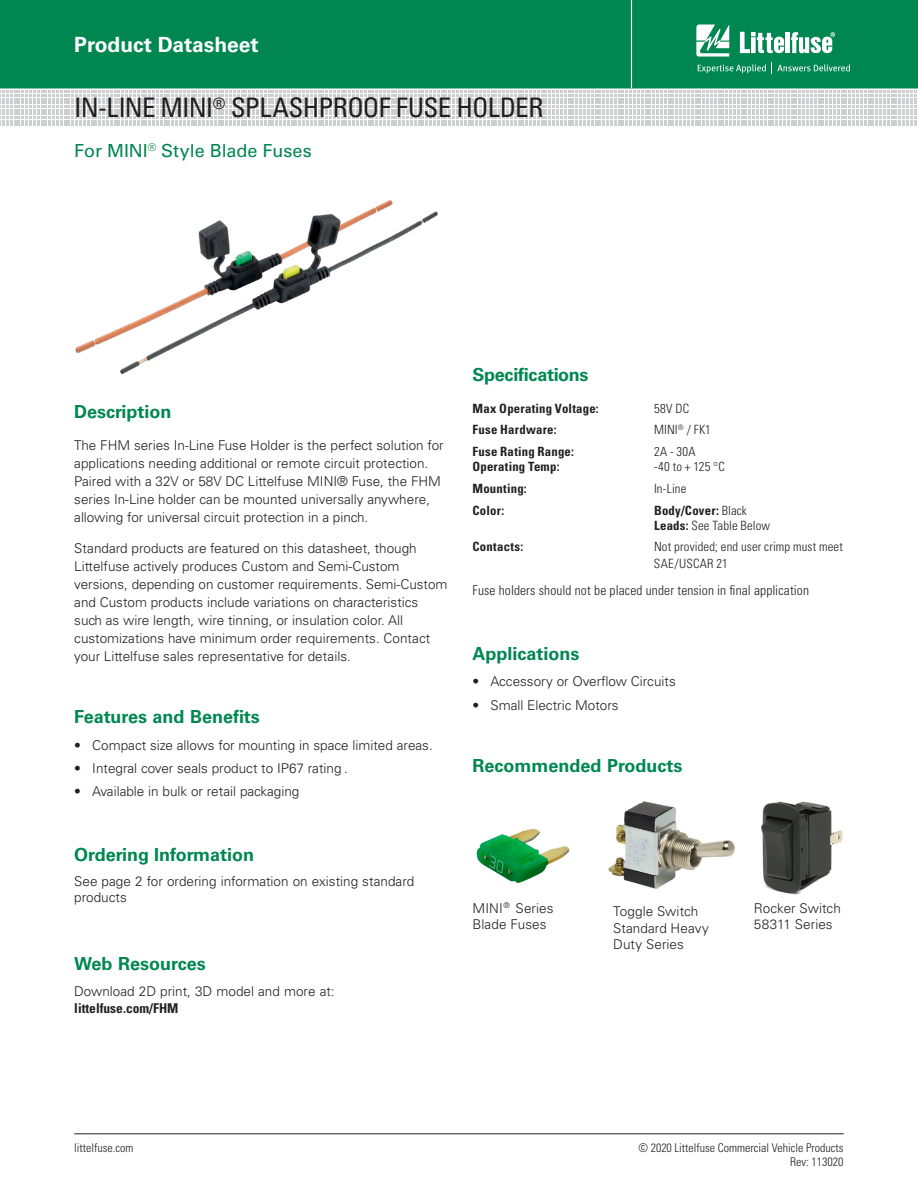
<style>
.page{position:relative;width:918px;height:1188px;background:#fff}
.page>*{position:absolute;margin:0;border:0;box-sizing:border-box;transform-origin:0 0}
.Class_Head{font:condensed 27px "Univers LT Std";letter-spacing:-.03em;color:#231f20}
.t1{font:700 21px "Univers LT Std";color:#fff}
.Spec_body{font:700 18px "Univers LT Std";color:#008751}
.Body{font:700 18px "Univers LT Std";color:#008751}
.Head{font:18px "Univers LT Std";color:#008751}
.Strong_Bold_Body{font:700 18px "Univers LT Std";letter-spacing:-.02em;color:#008751}
.Green_Subheads{font:700 18px "Univers LT Std";color:#008751}
.Body_text{font:300 13.5px/18px "Univers LT Std";color:#231f20}
.Spec_body-2{font:300 13.5px/16.5px "Univers LT Std";color:#231f20}
.Spec_body-3{font:300 condensed 13.5px "Univers LT Std";letter-spacing:.01em;color:#231f20}
.Green_Subheads-2{font:300 13.5px/16.5px "Univers LT Std";letter-spacing:.005em;color:#231f20}
.Spec_body-4{font:700 condensed 13.5px "Univers LT Std";color:#231f20}
.Specifications{font:700 condensed 12.75px "Univers LT Std";letter-spacing:.02em;color:#231f20}
.Specifications-2{font:300 condensed 12.75px/16.5px "Univers LT Std";letter-spacing:.015em;color:#231f20}
.t2{font:300 condensed 12px/13.5px "Univers LT Std";color:#231f20;text-align:right}
.s1{font-weight:300}
.s2{font-weight:700}
</style>
<div class="page">
<div style="left:0;top:0;width:918px;height:88px;background:#008751"></div>
<hr style="left:631px;top:0;width:1px;height:88px;background:#fff">
<hr style="left:74px;top:1134px;width:770px;height:1px;background:#231f20">
<svg style="left:0;top:91px;width:917px;height:35px"></svg>
<svg style="left:696px;top:24px;width:33px;height:33px"></svg>
<hr style="left:786px;top:32px;width:4px;height:21px;background:#fff">
<svg style="left:791px;top:32px;width:44px;height:21px"></svg>
<svg style="left:740px;top:32px;width:44px;height:21px"></svg>
<svg style="left:698px;top:64px;width:68px;height:9px"></svg>
<svg style="left:772px;top:63px;width:78px;height:11px"></svg>
<img style="left:75px;top:200px;width:363px;height:175px">
<img style="left:476px;top:828px;width:94px;height:55px">
<img style="left:761px;top:801px;width:82px;height:94px">
<img style="left:608px;top:801px;width:127px;height:88px">
<h2 class="t1" style="left:74px;top:32px;width:186px">Product Datasheet</h2>
<p class="Class_Head" style="left:74px;top:91px;width:471px">IN-LINE MINI<sup>®</sup> SPLASHPROOF FUSE HOLDER</p>
<p class="Head" style="left:74px;top:140px;width:239px">For MINI<sup>®</sup> Style Blade Fuses</p>
<p class="Green_Subheads" style="left:74px;top:401px;width:99px">Description</p>
<p class="Body_text" style="left:74px;top:436px;width:371px">The FHM series In-Line Fuse Holder is the perfect solution for applications needing additional or remote circuit protection.<br>Paired with a 32V or 58V DC Littelfuse MINI® Fuse, the FHM series In-Line holder can be mounted universally anywhere, allowing for universal circuit protection in a pinch.</p>
<p class="Body_text" style="left:74px;top:539px;width:375px">Standard products are featured on this datasheet, though Littelfuse actively produces Custom and Semi-Custom versions, depending on customer requirements. Semi-Custom and Custom products include variations on characteristics such as wire length, wire tinning, or insulation color. All customizations have minimum order requirements. Contact your Littelfuse sales representative for details.</p>
<p class="Body" style="left:74px;top:706px;width:187px">Features and Benefits</p>
<p class="Body_text" style="left:74px;top:736px;width:360px">• Compact size allows for mounting in space limited areas.</p>
<p class="Body_text" style="left:74px;top:759px;width:275px">• Integral cover seals product to IP67 rating .</p>
<p class="Body_text" style="left:74px;top:782px;width:227px">• Available in bulk or retail packaging</p>
<p class="Spec_body" style="left:74px;top:844px;width:181px">Ordering Information</p>
<p class="Spec_body-2" style="left:74px;top:873px;width:342px">See page 2 for ordering information on existing standard products</p>
<p class="Spec_body" style="left:74px;top:953px;width:133px">Web Resources</p>
<p class="Spec_body-2" style="left:74px;top:983px;width:262px">Download 2D print, 3D model and more at:</p>
<p class="Spec_body-4" style="left:74px;top:1000px;width:106px">littelfuse.com/FHM</p>
<p class="Strong_Bold_Body" style="left:472px;top:364px;width:118px">Specifications</p>
<p class="Specifications" style="left:472px;top:400px;width:128px">Max Operating Voltage:</p>
<p class="Specifications-2" style="left:654px;top:400px;width:37px">58V DC</p>
<p class="Specifications" style="left:472px;top:422px;width:86px">Fuse Hardware:</p>
<p class="Specifications-2" style="left:654px;top:422px;width:58px">MINI<sup>®</sup> / FK1</p>
<p class="Specifications" style="left:472px;top:444px;width:103px">Fuse Rating Range:</p>
<p class="Specifications-2" style="left:654px;top:443px;width:43px">2A - 30A</p>
<p class="Specifications" style="left:472px;top:459px;width:89px">Operating Temp:</p>
<p class="Specifications-2" style="left:654px;top:458px;width:72px">-40 to + 125 °C</p>
<p class="Specifications" style="left:472px;top:481px;width:56px">Mounting:</p>
<p class="Specifications-2" style="left:654px;top:480px;width:34px">In-Line</p>
<p class="Specifications" style="left:472px;top:502px;width:33px">Color:</p>
<p class="Specifications" style="left:654px;top:502px;width:94px">Body/Cover: <span class="s1">Black</span></p>
<p class="Specifications-2" style="left:654px;top:517px;width:118px"><span class="s2">Leads:</span> See Table Below</p>
<p class="Specifications" style="left:472px;top:539px;width:52px">Contacts:</p>
<p class="Specifications-2" style="left:654px;top:539px;width:191px">Not provided; end user crimp must meet<br>SAE/USCAR 21</p>
<p class="Spec_body-3" style="left:472px;top:582px;width:338px">Fuse holders should not be placed under tension in final application</p>
<p class="Body" style="left:472px;top:643px;width:109px">Applications</p>
<p class="Body_text" style="left:472px;top:673px;width:205px">• Accessory or Overflow Circuits</p>
<p class="Body_text" style="left:472px;top:696px;width:148px">• Small Electric Motors</p>
<p class="Spec_body" style="left:472px;top:755px;width:212px">Recommended Products</p>
<p class="Green_Subheads-2" style="left:472px;top:900px;width:83px">MINI<sup>®</sup> Series</p>
<p class="Green_Subheads-2" style="left:472px;top:916px;width:76px">Blade Fuses</p>
<p class="Green_Subheads-2" style="left:613px;top:903px;width:87px">Toggle Switch</p>
<p class="Green_Subheads-2" style="left:613px;top:920px;width:97px">Standard Heavy<br>Duty Series</p>
<p class="Body_text" style="left:754px;top:900px;width:89px;line-height:16.5px">Rocker Switch<br>58311 Series</p>
<p class="t2" style="left:74px;top:1141px;width:61px">littelfuse.com</p>
<p class="t2" style="left:638px;top:1141px;width:207px">© 2020 Littelfuse Commercial Vehicle Products<br>Rev: 113020</p>
</div>
